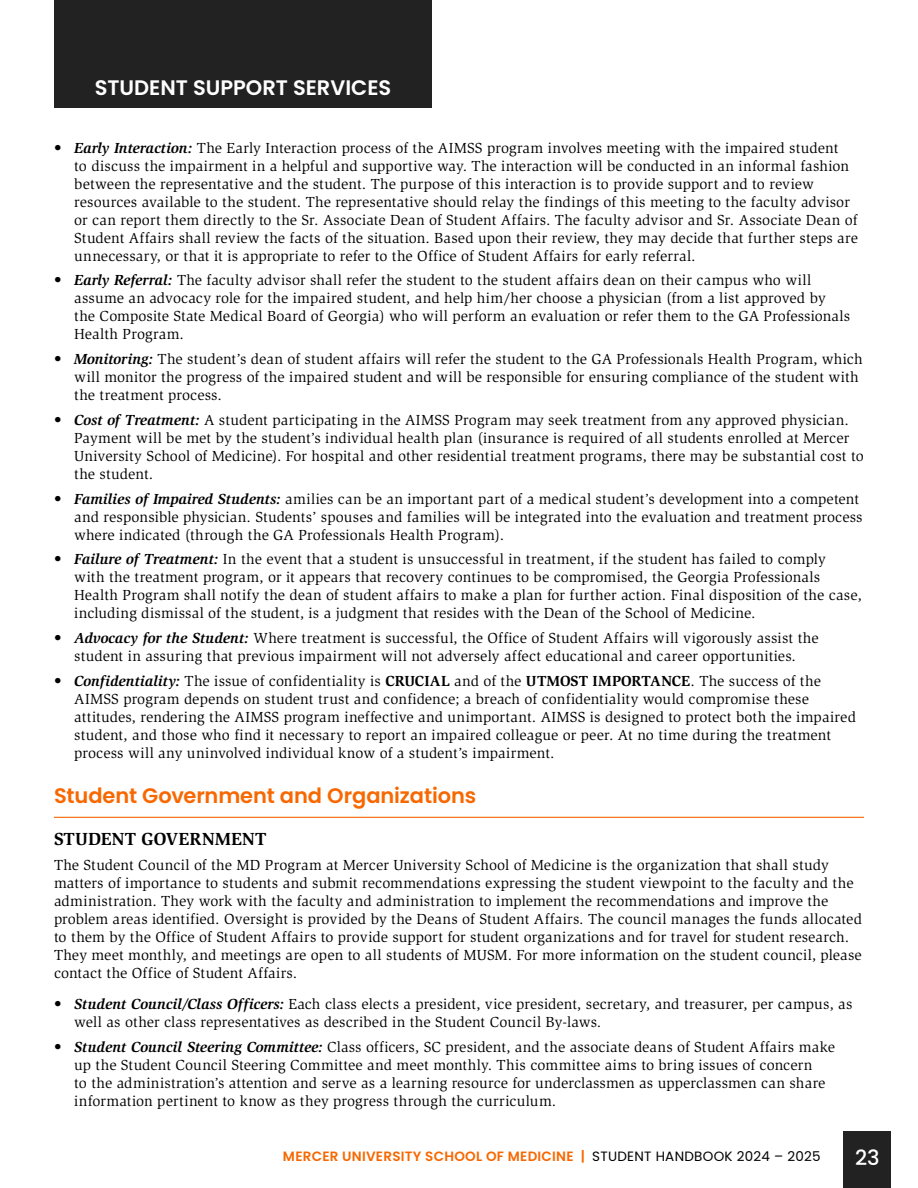
<style>
.page{position:relative;width:918px;height:1188px;background:#fff}
.page>*{position:absolute;margin:0;border:0;box-sizing:border-box;transform-origin:0 0}
.t1{font:600 21px "Poppins";letter-spacing:-.005em;color:#f76800}
.t2{font:600 21px "Poppins";color:#fff}
.t3{font:500 21px "Poppins";color:#fff}
.t4{font:700 18px "Slimbach Std";letter-spacing:.01em;color:#000}
.t5{font:15px/18px "Slimbach Std";letter-spacing:.01em;color:#000}
.t6{font:600 13.5px "Poppins";letter-spacing:.02em;color:#f76800}
.s1{font-weight:700;font-style:italic}
.s2{font-weight:700}
.s3{font-weight:400;color:#000}
</style>
<div class="page">
<div style="left:844px;top:1132px;width:47px;height:56px;background:#222"></div>
<div style="left:54px;top:0;width:378px;height:108px;background:#222"></div>
<hr style="left:54px;top:817px;width:810px;height:1px;background:#f76800">
<h1 class="t2" style="left:95px;top:75px;width:298px">STUDENT SUPPORT SERVICES</h1>
<p class="t5" style="left:74px;top:139px;width:785px;text-indent:-20px">• <span class="s1">Early Interaction:</span> The Early Interaction process of the AIMSS program involves meeting with the impaired student<br>to discuss the impairment in a helpful and supportive way. The interaction will be conducted in an informal fashion between the representative and the student. The purpose of this interaction is to provide support and to review resources available to the student. The representative should relay the findings of this meeting to the faculty advisor or can report them directly to the Sr. Associate Dean of Student Affairs. The faculty advisor and Sr. Associate Dean of Student Affairs shall review the facts of the situation. Based upon their review, they may decide that further steps are unnecessary, or that it is appropriate to refer to the Office of Student Affairs for early referral.</p>
<p class="t5" style="left:74px;top:271px;width:778px;text-indent:-20px">• <span class="s1">Early Referral:</span> The faculty advisor shall refer the student to the student affairs dean on their campus who will assume an advocacy role for the impaired student, and help him/her choose a physician (from a list approved by the Composite State Medical Board of Georgia) who will perform an evaluation or refer them to the GA Professionals Health Program.</p>
<p class="t5" style="left:74px;top:350px;width:790px;text-indent:-20px">• <span class="s1">Monitoring:</span> The student’s dean of student affairs will refer the student to the GA Professionals Health Program, which will monitor the progress of the impaired student and will be responsible for ensuring compliance of the student with the treatment process.</p>
<p class="t5" style="left:74px;top:411px;width:791px;text-indent:-20px">• <span class="s1">Cost of Treatment:</span> A student participating in the AIMSS Program may seek treatment from any approved physician.<br>Payment will be met by the student’s individual health plan (insurance is required of all students enrolled at Mercer University School of Medicine). For hospital and other residential treatment programs, there may be substantial cost to the student.</p>
<p class="t5" style="left:74px;top:490px;width:790px;text-indent:-20px">• <span class="s1">Families of Impaired Students:</span> amilies can be an important part of a medical student’s development into a competent and responsible physician. Students’ spouses and families will be integrated into the evaluation and treatment process where indicated (through the GA Professionals Health Program).</p>
<p class="t5" style="left:74px;top:550px;width:789px;text-indent:-20px">• <span class="s1">Failure of Treatment:</span> In the event that a student is unsuccessful in treatment, if the student has failed to comply<br>with the treatment program, or it appears that recovery continues to be compromised, the Georgia Professionals Health Program shall notify the dean of student affairs to make a plan for further action. Final disposition of the case, including dismissal of the student, is a judgment that resides with the Dean of the School of Medicine.</p>
<p class="t5" style="left:54px;top:629px;width:766px;text-align:center">• <span class="s1">Advocacy for the Student:</span> Where treatment is successful, the Office of Student Affairs will vigorously assist the student in assuring that previous impairment will not adversely affect educational and career opportunities.</p>
<p class="t5" style="left:74px;top:672px;width:783px;text-indent:-20px">• <span class="s1">Confidentiality:</span> The issue of confidentiality is <span class="s2">CRUCIAL</span> and of the <span class="s2">UTMOST IMPORTANCE</span>. The success of the AIMSS program depends on student trust and confidence; a breach of confidentiality would compromise these attitudes, rendering the AIMSS program ineffective and unimportant. AIMSS is designed to protect both the impaired student, and those who find it necessary to report an impaired colleague or peer. At no time during the treatment process will any uninvolved individual know of a student’s impairment.</p>
<h1 class="t1" style="left:54px;top:784px;width:424px">Student Government and Organizations</h1>
<p class="t4" style="left:54px;top:828px;width:214px">STUDENT GOVERNMENT</p>
<p class="t5" style="left:54px;top:856px;width:810px">The Student Council of the MD Program at Mercer University School of Medicine is the organization that shall study matters of importance to students and submit recommendations expressing the student viewpoint to the faculty and the administration. They work with the faculty and administration to implement the recommendations and improve the problem areas identified. Oversight is provided by the Deans of Student Affairs. The council manages the funds allocated to them by the Office of Student Affairs to provide support for student organizations and for travel for student research.<br>They meet monthly, and meetings are open to all students of MUSM. For more information on the student council, please contact the Office of Student Affairs.</p>
<p class="t5" style="left:74px;top:995px;width:780px;text-indent:-20px">• <span class="s1">Student Council/Class Officers:</span> Each class elects a president, vice president, secretary, and treasurer, per campus, as well as other class representatives as described in the Student Council By-laws.</p>
<p class="t5" style="left:74px;top:1038px;width:762px;text-indent:-20px">• <span class="s1">Student Council Steering Committee:</span> Class officers, SC president, and the associate deans of Student Affairs make up the Student Council Steering Committee and meet monthly. This committee aims to bring issues of concern<br>to the administration’s attention and serve as a learning resource for underclassmen as upperclassmen can share information pertinent to know as they progress through the curriculum.</p>
<p class="t6" style="left:283px;top:1148px;width:539px">MERCER UNIVERSITY SCHOOL OF MEDICINE | <span class="s3">STUDENT HANDBOOK 2024 – 2025</span></p>
<h1 class="t3" style="left:855px;top:1146px;width:26px">23</h1>
</div>
